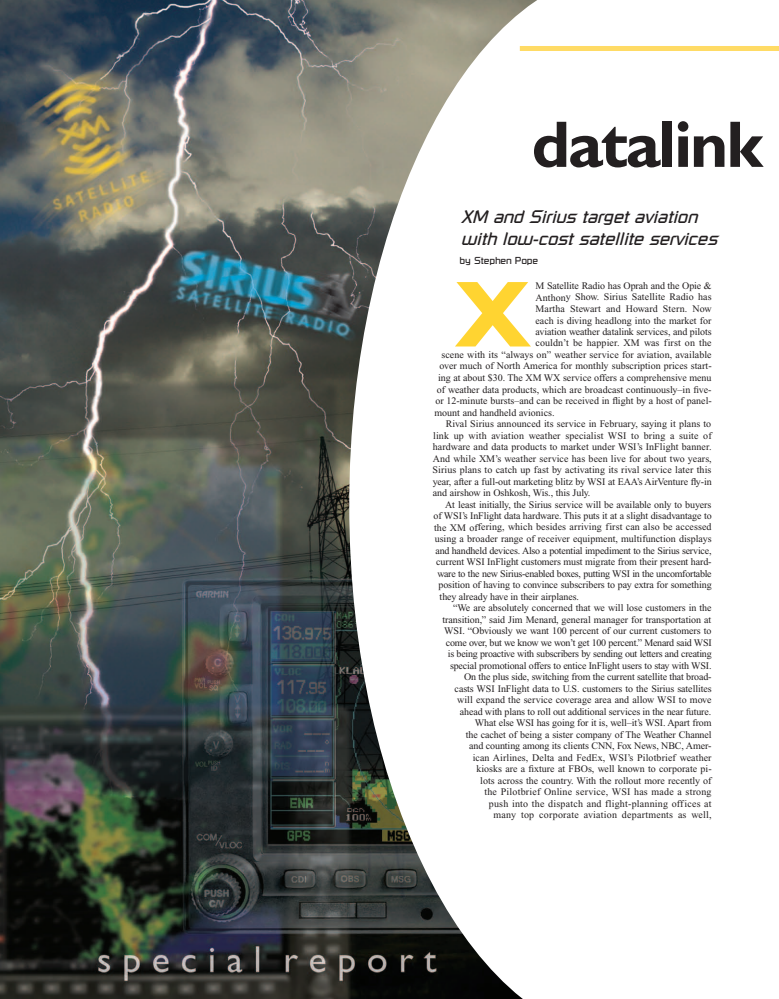
<style>
.page{position:relative;width:779px;height:999px;background:#fff}
.page>*{position:absolute;margin:0;border:0;box-sizing:border-box;transform-origin:0 0}
.t1{font:700 94.5px "Gill Sans";color:#ffd431}
.t2{font:700 66.1px "Gill Sans";letter-spacing:-.035em;color:#231f20}
.t3{font:italic 18px/22px "Russell Square";letter-spacing:-.015em;color:#231f20}
.t4{font:10px "Times New Roman";letter-spacing:-.005em;color:#231f20}
.t5{font:10px "Times New Roman";letter-spacing:-.025em;color:#231f20}
.t6{font:10px "Times New Roman";letter-spacing:.02em;color:#231f20}
.t7{font:10px "Russell Square";letter-spacing:-.015em;color:#231f20}
</style>
<div class="page">
<img style="left:0;top:0;width:349px;height:999px">
<svg style="left:349px;top:0;width:188px;height:999px"></svg>
<div style="left:520px;top:46px;width:258px;height:5px;background:#ffdb65"></div>
<h2 class="t2" style="left:531px;top:120px;width:232px">datalink</h2>
<h3 class="t3" style="left:461px;top:206px;width:258px">XM and Sirius target aviation with low-cost satellite services</h3>
<p class="t7" style="left:459px;top:257px;width:80px">by Stephen Pope</p>
<h1 class="t1" style="left:454px;top:279px;width:78px">X</h1>
<p class="t4" style="left:535px;top:282px;width:178px">M Satellite Radio has Oprah and the Opie &amp;</p>
<p class="t4" style="left:535px;top:294px;width:178px">Anthony Show. Sirius Satellite Radio has</p>
<p class="t4" style="left:535px;top:305px;width:178px">Martha Stewart and Howard Stern. Now</p>
<p class="t4" style="left:535px;top:317px;width:177px">each is diving headlong into the market for</p>
<p class="t4" style="left:535px;top:328px;width:178px">aviation weather datalink services, and pilots</p>
<p class="t4" style="left:535px;top:340px;width:178px">couldn’t be happier. XM was first on the</p>
<p class="t4" style="left:441px;top:351px;width:272px">scene with its “always on” weather service for aviation, available</p>
<p class="t4" style="left:439px;top:363px;width:273px">over much of North America for monthly subscription prices start-</p>
<p class="t4" style="left:438px;top:374px;width:275px">ing at about $30. The XM WX service offers a comprehensive menu</p>
<p class="t4" style="left:436px;top:386px;width:276px">of weather data products, which are broadcast continuously–in five-</p>
<p class="t4" style="left:435px;top:397px;width:278px">or 12-minute bursts–and can be received in flight by a host of panel-</p>
<p class="t4" style="left:434px;top:409px;width:121px">mount and handheld avionics.</p>
<p class="t4" style="left:445px;top:420px;width:267px">Rival Sirius announced its service in February, saying it plans to</p>
<p class="t4" style="left:433px;top:432px;width:280px">link up with aviation weather specialist WSI to bring a suite of</p>
<p class="t4" style="left:433px;top:443px;width:280px">hardware and data products to market under WSI’s InFlight banner.</p>
<p class="t4" style="left:432px;top:455px;width:280px">And while XM’s weather service has been live for about two years,</p>
<p class="t4" style="left:432px;top:466px;width:280px">Sirius plans to catch up fast by activating its rival service later this</p>
<p class="t4" style="left:432px;top:478px;width:280px">year, after a full-out marketing blitz by WSI at EAA’s AirVenture fly-in</p>
<p class="t4" style="left:433px;top:489px;width:159px">and airshow in Oshkosh, Wis., this July.</p>
<p class="t4" style="left:445px;top:501px;width:268px">At least initially, the Sirius service will be available only to buyers</p>
<p class="t4" style="left:433px;top:512px;width:279px">of WSI’s InFlight data hardware. This puts it at a slight disadvantage to</p>
<p class="t4" style="left:434px;top:524px;width:279px">the XM offering, which besides arriving first can also be accessed</p>
<p class="t4" style="left:434px;top:535px;width:278px">using a broader range of receiver equipment, multifunction displays</p>
<p class="t4" style="left:435px;top:547px;width:277px">and handheld devices. Also a potential impediment to the Sirius service,</p>
<p class="t4" style="left:436px;top:558px;width:277px">current WSI InFlight customers must migrate from their present hard-</p>
<p class="t5" style="left:437px;top:570px;width:276px">ware to the new Sirius-enabled boxes, putting WSI in the uncomfortable</p>
<p class="t4" style="left:438px;top:581px;width:275px">position of having to convince subscribers to pay extra for something</p>
<p class="t4" style="left:439px;top:593px;width:141px">they already have in their airplanes.</p>
<p class="t4" style="left:453px;top:604px;width:260px">“We are absolutely concerned that we will lose customers in the</p>
<p class="t4" style="left:442px;top:616px;width:270px">transition,” said Jim Menard, general manager for transportation at</p>
<p class="t4" style="left:444px;top:627px;width:269px">WSI. “Obviously we want 100 percent of our current customers to</p>
<p class="t5" style="left:446px;top:639px;width:267px">come over, but we know we won’t get 100 percent.” Menard said WSI</p>
<p class="t5" style="left:448px;top:650px;width:265px">is being proactive with subscribers by sending out letters and creating</p>
<p class="t4" style="left:450px;top:662px;width:263px">special promotional offers to entice InFlight users to stay with WSI.</p>
<p class="t4" style="left:464px;top:673px;width:249px">On the plus side, switching from the current satellite that broad-</p>
<p class="t4" style="left:454px;top:685px;width:258px">casts WSI InFlight data to U.S. customers to the Sirius satellites</p>
<p class="t4" style="left:457px;top:696px;width:256px">will expand the service coverage area and allow WSI to move</p>
<p class="t4" style="left:460px;top:708px;width:253px">ahead with plans to roll out additional services in the near future.</p>
<p class="t4" style="left:475px;top:719px;width:238px">What else WSI has going for it is, well–it’s WSI. Apart from</p>
<p class="t4" style="left:466px;top:731px;width:247px">the cachet of being a sister company of The Weather Channel</p>
<p class="t4" style="left:469px;top:742px;width:244px">and counting among its clients CNN, Fox News, NBC, Amer-</p>
<p class="t4" style="left:472px;top:754px;width:240px">ican Airlines, Delta and FedEx, WSI’s Pilotbrief weather</p>
<p class="t4" style="left:476px;top:765px;width:237px">kiosks are a fixture at FBOs, well known to corporate pi-</p>
<p class="t4" style="left:480px;top:777px;width:233px">lots across the country. With the rollout more recently of</p>
<p class="t6" style="left:484px;top:788px;width:229px">the Pilotbrief Online service, WSI has made a strong</p>
<p class="t6" style="left:489px;top:800px;width:224px">push into the dispatch and flight-planning offices at</p>
<p class="t6" style="left:493px;top:811px;width:219px">many top corporate aviation departments as well,</p>
</div>
